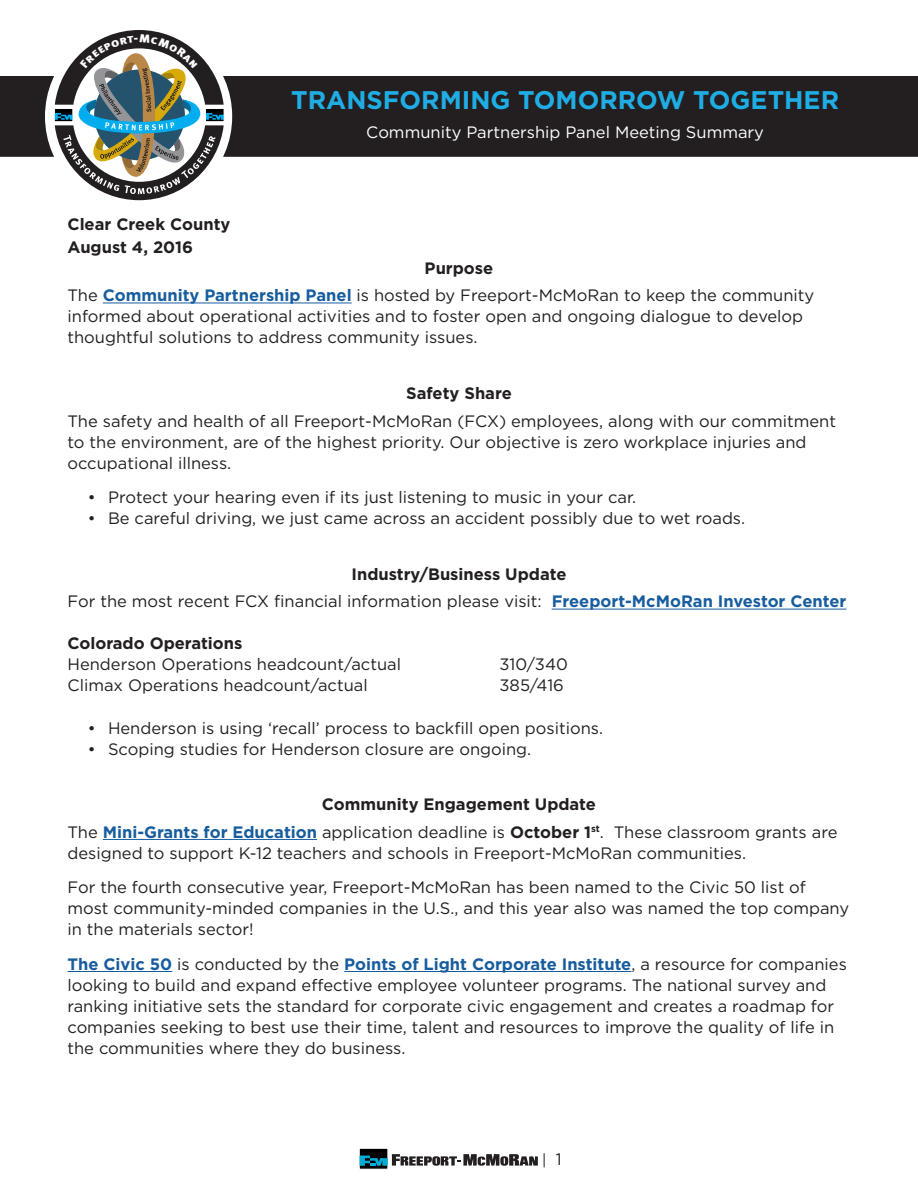
<style>
.page{position:relative;width:918px;height:1202px;background:#fff}
.page>*{position:absolute;margin:0;border:0;box-sizing:border-box;transform-origin:0 0}
.t1{font:700 25.5px "Gotham";color:#1fade4}
.t2{font:16.5px/21px "Gotham";color:#231f20}
.t3{font:700 16.5px "Gotham";color:#231f20}
.t4{font:16.5px "Gotham";color:#fff}
.s1{font-weight:700;color:#175d9e}
.s2{font-weight:700}
</style>
<div class="page">
<div style="left:0;top:76px;width:918px;height:81px;background:#231f20"></div>
<div style="left:46px;top:24px;width:185px;height:185px;background:#fff;border-radius:50%"></div>
<hr style="left:103px;top:302px;width:249px;height:1px;background:#175d9e">
<hr style="left:552px;top:608px;width:294px;height:1px;background:#175d9e">
<hr style="left:103px;top:839px;width:214px;height:1px;background:#175d9e">
<hr style="left:68px;top:971px;width:104px;height:1px;background:#175d9e">
<hr style="left:344px;top:971px;width:287px;height:1px;background:#175d9e">
<div style="left:359px;top:1148px;width:29px;height:21px;background:#000001;border:1px solid #fff"></div>
<svg style="left:360px;top:1154px;width:178px;height:11px"></svg>
<svg style="left:544px;top:1153px;width:1px;height:14px"></svg>
<svg style="left:54px;top:30px;width:170px;height:170px"></svg>
<p class="t3" style="left:68px;top:213px;width:164px">Clear Creek County</p>
<p class="t3" style="left:68px;top:236px;width:127px">August 4, 2016</p>
<p class="t1" style="left:291px;top:83px;width:549px">TRANSFORMING TOMORROW TOGETHER</p>
<p class="t4" style="left:366px;top:121px;width:399px">Community Partnership Panel Meeting Summary</p>
<p class="t3" style="left:425px;top:257px;width:70px">Purpose</p>
<p class="t2" style="left:68px;top:285px;width:748px">The <span class="s1">Community Partnership Panel</span> is hosted by Freeport-McMoRan to keep the community informed about operational activities and to foster open and ongoing dialogue to develop thoughtful solutions to address community issues.</p>
<p class="t3" style="left:406px;top:382px;width:107px">Safety Share</p>
<p class="t2" style="left:68px;top:410px;width:770px">The safety and health of all Freeport-McMoRan (FCX) employees, along with our commitment to the environment, are of the highest priority. Our objective is zero workplace injuries and occupational illness.</p>
<p class="t2" style="left:88px;top:486px;width:550px">• Protect your hearing even if its just listening to music in your car.</p>
<p class="t2" style="left:88px;top:507px;width:659px">• Be careful driving, we just came across an accident possibly due to wet roads.</p>
<p class="t3" style="left:352px;top:563px;width:216px">Industry/Business Update</p>
<p class="t2" style="left:68px;top:591px;width:780px">For the most recent FCX financial information please visit: <span class="s1">Freeport-McMoRan Investor Center</span></p>
<p class="t3" style="left:68px;top:632px;width:176px">Colorado Operations</p>
<p class="t2" style="left:68px;top:654px;width:335px">Henderson Operations headcount/actual</p>
<p class="t2" style="left:500px;top:654px;width:70px">310/340</p>
<p class="t2" style="left:68px;top:675px;width:302px">Climax Operations headcount/actual</p>
<p class="t2" style="left:500px;top:675px;width:66px">385/416</p>
<p class="t2" style="left:88px;top:717px;width:517px">• Henderson is using ‘recall’ process to backfill open positions.</p>
<p class="t2" style="left:88px;top:738px;width:445px">• Scoping studies for Henderson closure are ongoing.</p>
<p class="t3" style="left:322px;top:793px;width:276px">Community Engagement Update</p>
<p class="t2" style="left:68px;top:821px;width:771px">The <span class="s1">Mini-Grants for Education</span> application deadline is <span class="s2">October 1</span><sup>st</sup>. These classroom grants are designed to support K-12 teachers and schools in Freeport-McMoRan communities.</p>
<p class="t2" style="left:68px;top:876px;width:783px">For the fourth consecutive year, Freeport-McMoRan has been named to the Civic 50 list of most community-minded companies in the U.S., and this year also was named the top company in the materials sector!</p>
<p class="t2" style="left:68px;top:953px;width:781px"><span class="s1">The Civic 50</span> is conducted by the <span class="s1">Points of Light Corporate Institute</span>, a resource for companies looking to build and expand effective employee volunteer programs. The national survey and ranking initiative sets the standard for corporate civic engagement and creates a roadmap for companies seeking to best use their time, talent and resources to improve the quality of life in the communities where they do business.</p>
<p class="t2" style="left:556px;top:1148px;width:7px">1</p>
</div>
